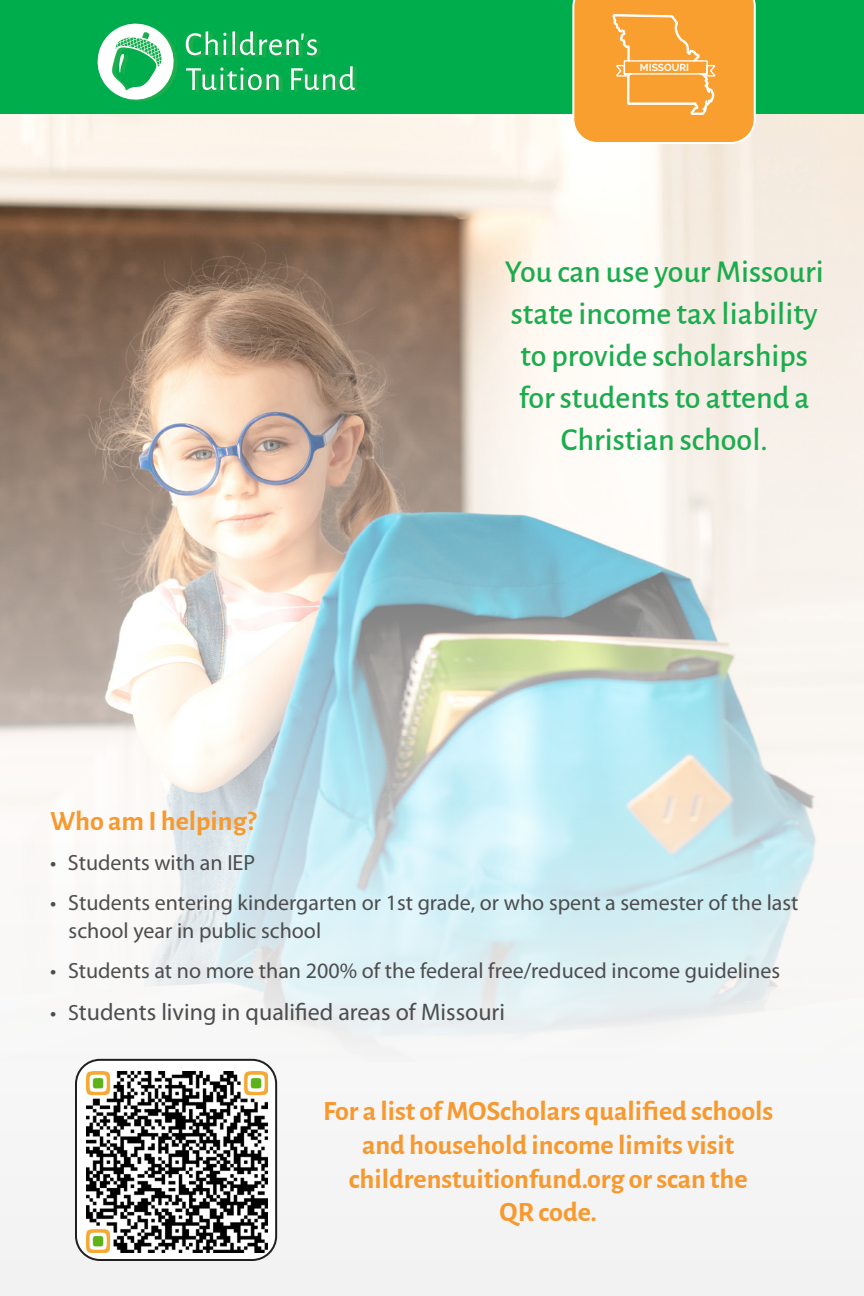
<style>
.page{position:relative;width:864px;height:1296px;background:#fff}
.page>*{position:absolute;margin:0;border:0;box-sizing:border-box;transform-origin:0 0}
.t1{font:500 32px/42px "Alegreya Sans";color:#1aac4d;text-align:center}
.t2{font:700 28px/33.6px "Alegreya Sans";color:#f7992e;text-align:center}
.t3{font:24px "Myriad Pro";color:#4d4d4f}
.t4{font:22px "Myriad Pro";color:#4d4d4f}
.t5{font:700 10.2px "Raleway";color:#fff}
.s1{font-size:22px}
</style>
<div class="page">
<div style="left:0;top:763px;width:864px;height:533px;background:#f2f2f2"></div>
<img style="left:0;top:114px;width:864px;height:947px">
<div style="left:0;top:0;width:864px;height:114px;background:#00ad4d"></div>
<svg style="left:97px;top:23px;width:262px;height:79px"></svg>
<svg style="left:572px;top:0;width:184px;height:144px;background:#f8a741"></svg>
<div style="left:76px;top:1060px;width:200px;height:200px;background:#fff;border-radius:24px"></div>
<div style="left:75px;top:1059px;width:202px;height:202px;border:2px solid #231f20;border-radius:24px"></div>
<img style="left:86px;top:1071px;width:181px;height:182px">
<p class="t5" style="left:640px;top:62px;width:51px">MISSOURI</p>
<p class="t1" style="left:505px;top:249px;width:321px">You can use your Missouri</p>
<p class="t1" style="left:511px;top:291px;width:308px">state income tax liability to provide scholarships</p>
<p class="t1" style="left:519px;top:375px;width:292px">for students to attend a<br>Christian school.</p>
<p class="t2" style="left:50px;top:802px;width:208px">Who am I helping?</p>
<p class="t4" style="left:50px;top:849px;width:207px">• Students with an IEP</p>
<p class="t4" style="left:50px;top:889px;width:750px">• Students entering kindergarten or 1st grade, or who spent a semester of the last</p>
<p class="t4" style="left:69px;top:917px;width:254px">school year in public school</p>
<p class="t4" style="left:50px;top:957px;width:732px">• Students at no more than 200% of the federal free/reduced income guidelines</p>
<p class="t3" style="left:50px;top:997px;width:457px"><span class="s1">• S</span>tudents living in qualified areas of Missouri</p>
<p class="t2" style="left:323px;top:1093px;width:452px">For a list of MOScholars qualified schools and household income limits visit</p>
<p class="t2" style="left:349px;top:1160px;width:400px">childrenstuitionfund.org or scan the</p>
<p class="t2" style="left:500px;top:1193px;width:99px">QR code.</p>
</div>
